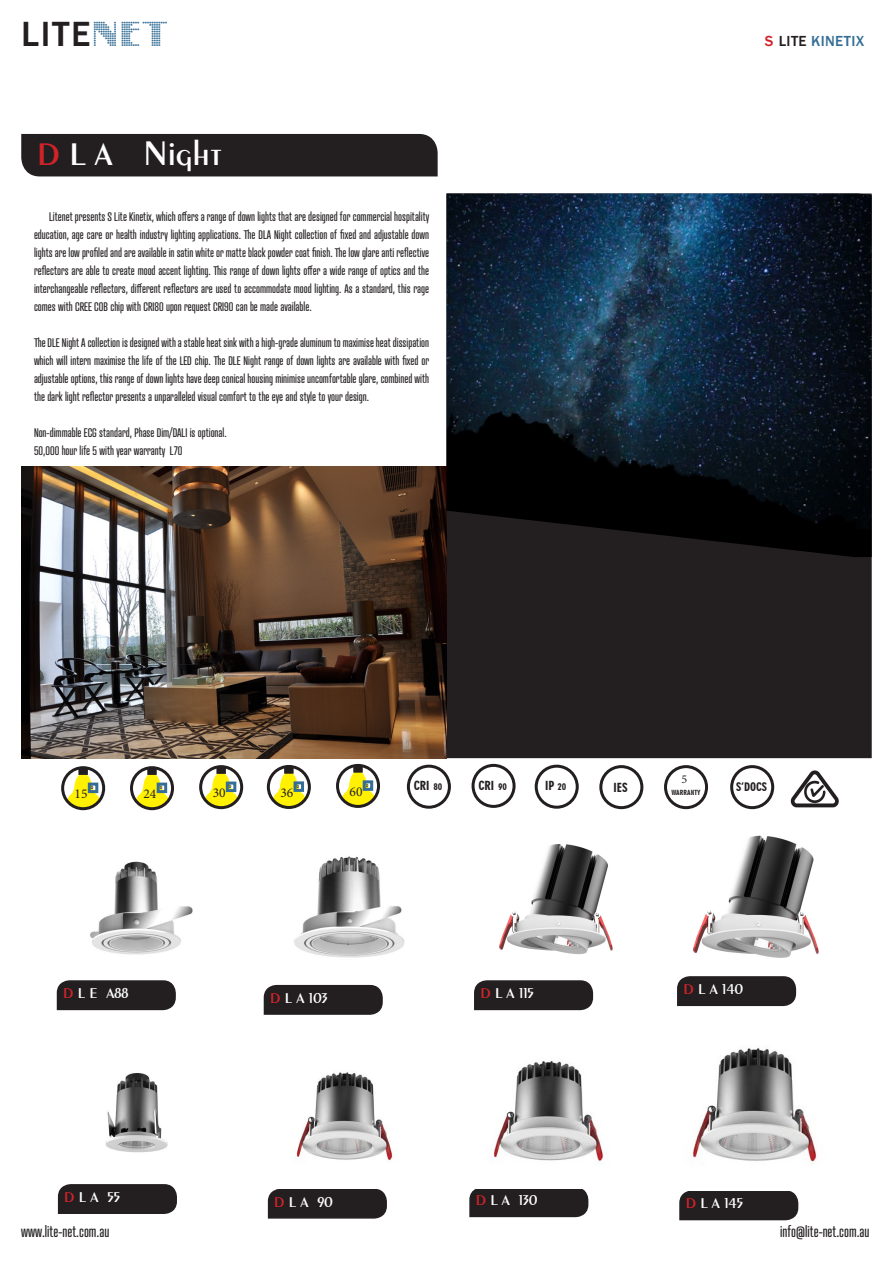
<style>
.page{position:relative;width:893px;height:1263px;background:#fff}
.page>*{position:absolute;margin:0;border:0;box-sizing:border-box;transform-origin:0 0}
.t1{font:600 36px "Exotic 350 BT";color:#fff}
.t2{font:500 36px "Franklin Gothic";color:#231f20}
.t3{font:600 15px "Exotic 350 BT";color:#fff}
.t4{font:15px "Atrament";color:#231f20}
.t5{font:500 15px "Franklin Gothic";letter-spacing:.025em;color:#346e96}
.t6{font:13.5px "Minion Pro";color:#231f20}
.t7{font:12px/18px "Atrament";color:#231f20;text-align:justify}
.t8{font:12px "Geometric 706 BT Black Condensed B";color:#231f20}
.t9{font:12px "Minion Pro";color:#231f20}
.t10{font:11.25px "Geometric 706 BT Black Condensed B";color:#231f20}
.t11{font:6.75px "Geometric 706 BT Black Condensed B";color:#231f20}
.t12{font:700 4.5px "Century Gothic";color:#231f20}
.s1{font-family:"Intellecta Digital";font-weight:400;font-size:45px;color:#346e96}
.s2{font-size:33px;color:#d1232a}
.s3{font-size:33px}
.s4{color:#d1232a}
.s5{color:#231f20}
.s6{font-size:9px}
</style>
<div class="page">
<img style="left:105px;top:1073px;width:63px;height:80px">
<img style="left:499px;top:844px;width:114px;height:111px">
<div style="left:21px;top:133px;width:417px;height:44px;background:#231f20"></div>
<div style="left:447px;top:194px;width:424px;height:563px;background:#231f20"></div>
<img style="left:294px;top:856px;width:111px;height:102px">
<img style="left:90px;top:861px;width:103px;height:94px">
<img style="left:693px;top:835px;width:126px;height:123px">
<img style="left:21px;top:466px;width:425px;height:292px">
<img style="left:790px;top:770px;width:49px;height:38px">
<div style="left:599px;top:765px;width:44px;height:44px;border:3px solid #231f20;border-radius:50%"></div>
<div style="left:472px;top:764px;width:44px;height:44px;border:3px solid #231f20;border-radius:50%"></div>
<div style="left:535px;top:765px;width:44px;height:44px;border:3px solid #231f20;border-radius:50%"></div>
<div style="left:664px;top:765px;width:44px;height:44px;border:3px solid #231f20;border-radius:50%"></div>
<div style="left:730px;top:765px;width:44px;height:44px;border:3px solid #231f20;border-radius:50%"></div>
<div style="left:407px;top:765px;width:44px;height:44px;border:3px solid #231f20;border-radius:50%"></div>
<svg style="left:66px;top:769px;width:36px;height:37px"></svg>
<div style="left:78px;top:767px;width:10px;height:8px;border:3px solid #231f20"></div>
<div style="left:61px;top:766px;width:44px;height:44px;border:3px solid #231f20;border-radius:50%"></div>
<div style="left:88px;top:783px;width:10px;height:10px;border:3px solid #346e96"></div>
<svg style="left:134px;top:770px;width:37px;height:36px"></svg>
<div style="left:147px;top:767px;width:10px;height:8px;border:3px solid #231f20"></div>
<div style="left:130px;top:766px;width:44px;height:44px;border:3px solid #231f20;border-radius:50%"></div>
<div style="left:157px;top:783px;width:10px;height:10px;border:3px solid #346e96"></div>
<svg style="left:204px;top:768px;width:36px;height:37px"></svg>
<div style="left:216px;top:766px;width:10px;height:8px;border:3px solid #231f20"></div>
<div style="left:199px;top:765px;width:44px;height:44px;border:3px solid #231f20;border-radius:50%"></div>
<div style="left:226px;top:781px;width:10px;height:11px;border:3px solid #346e96"></div>
<svg style="left:271px;top:768px;width:37px;height:37px"></svg>
<div style="left:284px;top:766px;width:10px;height:8px;border:3px solid #231f20"></div>
<div style="left:267px;top:765px;width:44px;height:44px;border:3px solid #231f20;border-radius:50%"></div>
<div style="left:294px;top:781px;width:10px;height:11px;border:3px solid #346e96"></div>
<svg style="left:340px;top:767px;width:37px;height:37px"></svg>
<div style="left:353px;top:765px;width:10px;height:8px;border:3px solid #231f20"></div>
<div style="left:336px;top:764px;width:44px;height:44px;border:3px solid #231f20;border-radius:50%"></div>
<div style="left:363px;top:780px;width:10px;height:11px;border:3px solid #346e96"></div>
<svg style="left:56px;top:980px;width:120px;height:31px;background:#322e2f"></svg>
<svg style="left:263px;top:984px;width:120px;height:31px;background:#322e2f"></svg>
<svg style="left:474px;top:980px;width:120px;height:31px;background:#322e2f"></svg>
<svg style="left:677px;top:976px;width:120px;height:31px;background:#322e2f"></svg>
<svg style="left:57px;top:1184px;width:120px;height:30px;background:#2b2728"></svg>
<svg style="left:267px;top:1189px;width:120px;height:30px;background:#2d292a"></svg>
<img style="left:446px;top:193px;width:426px;height:364px">
<svg style="left:469px;top:1189px;width:120px;height:29px;background:#2f2b2c"></svg>
<svg style="left:679px;top:1191px;width:120px;height:30px;background:#2f2b2c"></svg>
<img style="left:295px;top:1072px;width:98px;height:89px">
<img style="left:493px;top:1061px;width:111px;height:101px">
<img style="left:692px;top:1047px;width:125px;height:115px">
<h1 class="t2" style="left:21px;top:12px;width:149px">LITE<span class="s1">NET</span></h1>
<h1 class="t1" style="left:37px;top:132px;width:186px"><span class="s2">D</span> <span class="s3">L A</span> Night</h1>
<p class="t7" style="left:34px;top:208px;width:397px;text-indent:15px">Litenet presents S Lite Kinetix, which offers a range of down lights that are designed for commercial hospitality education, age care or health industry lighting applications. The DLA Night collection of fixed and adjustable down lights are low profiled and are available in satin white or matte black powder coat finish. The low glare anti reflective reflectors are able to create mood accent lighting. This range of down lights offer a wide range of optics and the interchangeable reflectors, different reflectors are used to accommodate mood lighting. As a standard, this rage comes with CREE COB chip with CRI80 upon request CRI90 can be made available.</p>
<p class="t7" style="left:34px;top:334px;width:397px">The DLE Night A collection is designed with a stable heat sink with a high-grade aluminum to maximise heat dissipation which will intern maximise the life of the LED chip. The DLE Night range of down lights are available with fixed or adjustable options, this range of down lights have deep conical housing minimise uncomfortable glare, combined with the dark light reflector presents a unparalleled visual comfort to the eye and style to your design.</p>
<p class="t7" style="left:34px;top:424px;width:194px">Non-dimmable ECG standard, Phase Dim/DALI is optional.<br>50,000 hour life 5 with year warranty L70</p>
<p class="t5" style="left:765px;top:32px;width:101px"><span class="s4">S</span> <span class="s5">LITE</span> KINETIX</p>
<p class="t9" style="left:682px;top:771px;width:7px">5</p>
<p class="t11" style="left:671px;top:788px;width:30px">WARRANTY</p>
<p class="t12" style="left:91px;top:784px;width:4px">0</p>
<p class="t8" style="left:414px;top:778px;width:30px">CRI <span class="s6">80</span></p>
<p class="t10" style="left:736px;top:780px;width:32px">S’DOCS</p>
<p class="t8" style="left:478px;top:778px;width:30px">CRI <span class="s6">90</span></p>
<p class="t8" style="left:545px;top:778px;width:23px">IP <span class="s6">20</span></p>
<p class="t8" style="left:614px;top:780px;width:16px">IES</p>
<p class="t12" style="left:366px;top:782px;width:4px">0</p>
<p class="t12" style="left:297px;top:783px;width:4px">0</p>
<p class="t12" style="left:229px;top:783px;width:4px">0</p>
<p class="t12" style="left:160px;top:784px;width:4px">0</p>
<p class="t6" style="left:350px;top:783px;width:14px">60</p>
<p class="t6" style="left:280px;top:784px;width:14px">36</p>
<p class="t6" style="left:213px;top:784px;width:14px">30</p>
<p class="t6" style="left:75px;top:785px;width:14px">15</p>
<p class="t6" style="left:144px;top:785px;width:14px">24</p>
<p class="t3" style="left:63px;top:984px;width:67px"><span class="s4">D</span> L E A88</p>
<p class="t3" style="left:270px;top:989px;width:59px"><span class="s4">D</span> L A 103</p>
<p class="t3" style="left:480px;top:984px;width:55px"><span class="s4">D</span> L A 115</p>
<p class="t3" style="left:683px;top:980px;width:62px"><span class="s4">D</span> L A 140</p>
<p class="t3" style="left:64px;top:1188px;width:57px"><span class="s4">D</span> L A 55</p>
<p class="t3" style="left:274px;top:1192px;width:60px"><span class="s4">D</span> L A 90</p>
<p class="t3" style="left:476px;top:1191px;width:63px"><span class="s4">D</span> L A 130</p>
<p class="t3" style="left:686px;top:1194px;width:59px"><span class="s4">D</span> L A 145</p>
<p class="t4" style="left:21px;top:1222px;width:90px">www.lite-net.com.au</p>
<p class="t4" style="left:780px;top:1222px;width:91px">info@lite-net.com.au</p>
</div>
